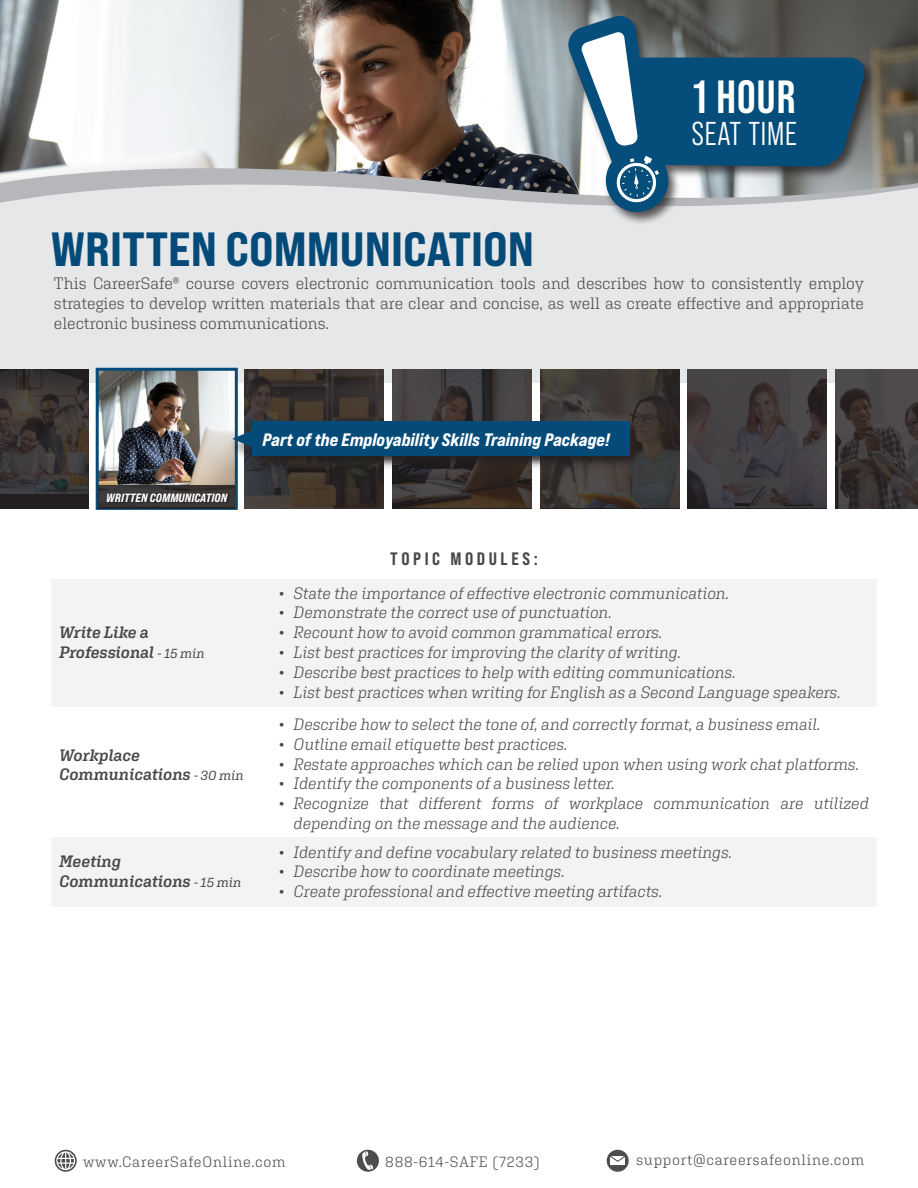
<style>
.page{position:relative;width:918px;height:1188px;background:#fff}
.page>*{position:absolute;margin:0;border:0;box-sizing:border-box;transform-origin:0 0}
.t1{font:48px "Bebas Neue Pro Exp Eb";color:#054b79}
.t2{font:700 46.5px "Bebas Neue Pro";color:#fff}
.t3{font:33px "Bebas Neue Pro Middle";letter-spacing:.025em;color:#fff}
.t4{font:18px "Bebas Neue Pro Exp Eb It";color:#fff}
.t5{font:18px "Bebas Neue Pro Sm E Eb";letter-spacing:.2em;color:#474847}
.t6{font:italic 300 16.5px/19.8px "Aglet Slab";letter-spacing:-.005em;color:#474847}
.t7{font:300 16.5px/19.8px "Aglet Slab";letter-spacing:-.005em;color:#474847;text-align:justify}
.t8{font:italic 600 16.5px/19.8px "Aglet Slab";letter-spacing:-.01em;color:#474847}
.t9{font:300 15px "Aglet Slab";letter-spacing:.05em;color:#474847}
.t10{font:12px "Bebas Neue Pro Exp Eb It";color:#fff}
.s1{font-weight:400;font-size:13.5px}
</style>
<div class="page">
<div style="left:51px;top:838px;width:825px;height:69px;background:#f2f3f4"></div>
<div style="left:51px;top:579px;width:825px;height:127px;background:#f2f3f4"></div>
<div style="left:0;top:152px;width:918px;height:231px;background:#e6e7e9"></div>
<img style="left:0;top:0;width:918px;height:199px">
<div style="left:566px;top:14px;width:312px;height:211px;background:#231f20;opacity:.75"></div>
<svg style="left:568px;top:16px;width:299px;height:196px;background:#476c82"></svg>
<svg style="left:581px;top:31px;width:57px;height:115px"></svg>
<svg style="left:614px;top:156px;width:45px;height:49px;background:#3c7497"></svg>
<div style="left:357px;top:1150px;width:22px;height:22px;background:#4d4d4d;border-radius:50%"></div>
<svg style="left:362px;top:1151px;width:11px;height:19px"></svg>
<div style="left:607px;top:1150px;width:22px;height:22px;background:#4d4d4d;border-radius:50%"></div>
<div style="left:610px;top:1156px;width:15px;height:9px;background:#fff"></div>
<svg style="left:610px;top:1156px;width:15px;height:6px"></svg>
<svg style="left:55px;top:1150px;width:22px;height:22px"></svg>
<svg style="left:56px;top:1151px;width:19px;height:19px"></svg>
<img style="left:100px;top:372px;width:134px;height:113px">
<div style="left:96px;top:368px;width:142px;height:142px;border:3px solid #054b79"></div>
<svg style="left:392px;top:369px;width:140px;height:139px;background:#3d3735"></svg>
<svg style="left:540px;top:369px;width:139px;height:139px;background:#3d3836"></svg>
<svg style="left:688px;top:369px;width:139px;height:139px;background:#403b3f"></svg>
<svg style="left:835px;top:369px;width:83px;height:139px;background:#3e3939"></svg>
<svg style="left:0;top:369px;width:89px;height:139px;background:#373231"></svg>
<svg style="left:245px;top:369px;width:139px;height:139px;background:#3a322d"></svg>
<svg style="left:99px;top:485px;width:136px;height:23px"></svg>
<div style="left:105px;top:492px;width:126px;height:13px;background:#302c2d"></div>
<div style="left:226px;top:421px;width:412px;height:51px;background:#231f20;opacity:.42"></div>
<div style="left:251px;top:421px;width:389px;height:44px;background:#231f20;opacity:.75"></div>
<div style="left:252px;top:422px;width:378px;height:34px;background:#054b79"></div>
<svg style="left:232px;top:431px;width:20px;height:16px"></svg>
<p class="t2" style="left:693px;top:70px;width:104px">1 HOUR</p>
<p class="t3" style="left:692px;top:115px;width:107px">SEAT TIME</p>
<p class="t1" style="left:51px;top:219px;width:485px">WRITTEN COMMUNICATION</p>
<p class="t7" style="left:54px;top:273px;width:812px">This CareerSafe® course covers electronic communication tools and describes how to consistently employ strategies to develop written materials that are clear and concise, as well as create effective and appropriate electronic business communications.</p>
<p class="t10" style="left:106px;top:490px;width:123px">WRITTEN COMMUNICATION</p>
<p class="t4" style="left:263px;top:429px;width:349px">Part of the Employability Skills Training Package!</p>
<p class="t8" style="left:59px;top:622px;width:147px">Write Like a<br>Professional <span class="s1">- 15 min</span></p>
<p class="t8" style="left:59px;top:745px;width:186px">Workplace<br>Communications <span class="s1">- 30 min</span></p>
<p class="t8" style="left:59px;top:851px;width:184px">Meeting<br>Communications <span class="s1">- 15 min</span></p>
<p class="t5" style="left:390px;top:548px;width:149px">TOPIC MODULES:</p>
<p class="t6" style="left:279px;top:583px;width:452px">• State the importance of effective electronic communication.</p>
<p class="t6" style="left:279px;top:603px;width:335px">• Demonstrate the correct use of punctuation.</p>
<p class="t6" style="left:279px;top:622px;width:385px">• Recount how to avoid common grammatical errors.</p>
<p class="t6" style="left:279px;top:642px;width:404px">• List best practices for improving the clarity of writing.</p>
<p class="t6" style="left:279px;top:662px;width:459px">• Describe best practices to help with editing communications.</p>
<p class="t6" style="left:279px;top:682px;width:564px">• List best practices when writing for English as a Second Language speakers.</p>
<p class="t6" style="left:279px;top:714px;width:544px">• Describe how to select the tone of, and correctly format, a business email.</p>
<p class="t6" style="left:279px;top:734px;width:291px">• Outline email etiquette best practices.</p>
<p class="t6" style="left:279px;top:754px;width:582px">• Restate approaches which can be relied upon when using work chat platforms.</p>
<p class="t6" style="left:279px;top:774px;width:338px">• Identify the components of a business letter.</p>
<p class="t6" style="left:294px;top:793px;width:577px;text-indent:-15px">• Recognize that different forms of workplace communication are utilized depending on the message and the audience.</p>
<p class="t6" style="left:279px;top:842px;width:455px">• Identify and define vocabulary related to business meetings.</p>
<p class="t6" style="left:279px;top:862px;width:288px">• Describe how to coordinate meetings.</p>
<p class="t6" style="left:279px;top:881px;width:385px">• Create professional and effective meeting artifacts.</p>
<p class="t9" style="left:83px;top:1153px;width:204px">www.CareerSafeOnline.com</p>
<p class="t9" style="left:385px;top:1153px;width:156px">888-614-SAFE (7233)</p>
<p class="t9" style="left:636px;top:1151px;width:230px">support@careersafeonline.com</p>
</div>
